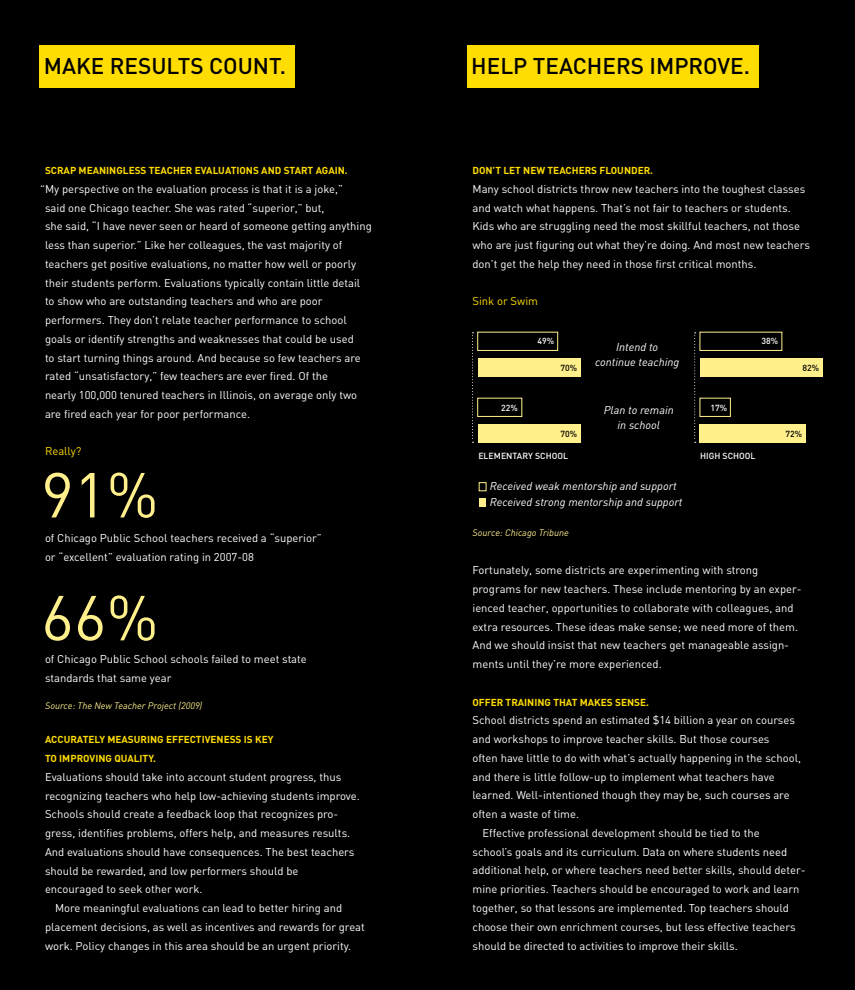
<style>
.page{position:relative;width:855px;height:990px;background:#000}
.page>*{position:absolute;margin:0;border:0;box-sizing:border-box;transform-origin:0 0}
.t1{font:62.5px "DIN";color:#fff08c}
.t2{font:500 22.5px "DIN";color:#000}
.t3{font:11.25px/18.8px "DIN";color:#fff}
.t4{font:italic 11.25px/15px "DIN";color:#fff;text-align:center}
.t5{font:11.25px "DIN";color:#fd0}
.t6{font:700 10px/18.8px "DIN";color:#fd0}
.t7{font:italic 9.38px "DIN";color:#fff08c}
.t8{font:500 8.75px "DIN";color:#fff}
.t9{font:500 8.75px "DIN";color:#000}
</style>
<div class="page">
<div style="left:39px;top:45px;width:256px;height:43px;background:#fd0"></div>
<div style="left:467px;top:45px;width:291px;height:43px;background:#fd0"></div>
<svg style="left:472px;top:332px;width:1px;height:111px"></svg>
<div style="left:478px;top:332px;width:80px;height:19px;border:1px solid #fff08c"></div>
<div style="left:478px;top:359px;width:103px;height:18px;background:#fff08c"></div>
<div style="left:478px;top:398px;width:44px;height:19px;border:1px solid #fff08c"></div>
<div style="left:478px;top:425px;width:103px;height:18px;background:#fff08c"></div>
<svg style="left:694px;top:332px;width:2px;height:111px"></svg>
<div style="left:700px;top:332px;width:82px;height:19px;border:1px solid #fff08c"></div>
<div style="left:700px;top:359px;width:123px;height:18px;background:#fff08c"></div>
<div style="left:700px;top:398px;width:31px;height:19px;border:1px solid #fff08c"></div>
<div style="left:700px;top:425px;width:106px;height:18px;background:#fff08c"></div>
<div style="left:479px;top:499px;width:7px;height:8px;background:#fff08c"></div>
<h2 class="t2" style="left:44px;top:52px;width:244px">MAKE RESULTS COUNT.</h2>
<p class="t6" style="left:45px;top:161px;width:304px">SCRAP MEANINGLESS TEACHER EVALUATIONS AND START AGAIN.</p>
<p class="t3" style="left:45px;top:179px;width:328px;text-indent:-5px">“My perspective on the evaluation process is that it is a joke,”<br>said one Chicago teacher. She was rated “superior,” but,<br>she said, “I have never seen or heard of someone getting anything less than superior.” Like her colleagues, the vast majority of teachers get positive evaluations, no matter how well or poorly their students perform. Evaluations typically contain little detail to show who are outstanding teachers and who are poor performers. They don’t relate teacher performance to school goals or identify strengths and weaknesses that could be used<br>to start turning things around. And because so few teachers are rated “unsatisfactory,” few teachers are ever fired. Of the<br>nearly 100,000 tenured teachers in Illinois, on average only two are fired each year for poor performance.</p>
<p class="t5" style="left:45px;top:444px;width:38px">Really?</p>
<h1 class="t1" style="left:41px;top:456px;width:119px">91%</h1>
<p class="t3" style="left:45px;top:529px;width:278px">of Chicago Public School teachers received a “superior” or “excellent” evaluation rating in 2007-08</p>
<h1 class="t1" style="left:41px;top:579px;width:119px">66%</h1>
<p class="t3" style="left:45px;top:649px;width:263px">of Chicago Public School schools failed to meet state standards that same year</p>
<p class="t7" style="left:45px;top:700px;width:159px">Source: The New Teacher Project (2009)</p>
<p class="t6" style="left:45px;top:730px;width:230px">ACCURATELY MEASURING EFFECTIVENESS IS KEY<br>TO IMPROVING QUALITY.</p>
<p class="t3" style="left:45px;top:767px;width:298px">Evaluations should take into account student progress, thus</p>
<p class="t3" style="left:45px;top:786px;width:316px">recognizing teachers who help low-achieving students improve.</p>
<p class="t3" style="left:45px;top:805px;width:295px">Schools should create a feedback loop that recognizes pro-</p>
<p class="t3" style="left:45px;top:823px;width:307px">gress, identifies problems, offers help, and measures results.</p>
<p class="t3" style="left:45px;top:842px;width:311px">And evaluations should have consequences. The best teachers</p>
<p class="t3" style="left:45px;top:861px;width:255px">should be rewarded, and low performers should be</p>
<p class="t3" style="left:45px;top:880px;width:159px">encouraged to seek other work.</p>
<p class="t3" style="left:55px;top:898px;width:289px">More meaningful evaluations can lead to better hiring and</p>
<p class="t3" style="left:45px;top:917px;width:321px">placement decisions, as well as incentives and rewards for great</p>
<p class="t3" style="left:45px;top:936px;width:308px">work. Policy changes in this area should be an urgent priority.</p>
<h2 class="t2" style="left:471px;top:52px;width:280px">HELP TEACHERS IMPROVE.</h2>
<p class="t6" style="left:472px;top:161px;width:182px">DON’T LET NEW TEACHERS FLOUNDER.</p>
<p class="t3" style="left:472px;top:179px;width:339px">Many school districts throw new teachers into the toughest classes and watch what happens. That’s not fair to teachers or students.<br>Kids who are struggling need the most skillful teachers, not those who are just figuring out what they’re doing. And most new teachers don’t get the help they need in those first critical months.</p>
<p class="t5" style="left:472px;top:294px;width:67px">Sink or Swim</p>
<p class="t8" style="left:501px;top:402px;width:18px">22%</p>
<p class="t8" style="left:537px;top:336px;width:18px">49%</p>
<p class="t9" style="left:560px;top:362px;width:18px">70%</p>
<p class="t9" style="left:560px;top:429px;width:18px">70%</p>
<p class="t4" style="left:595px;top:340px;width:86px">Intend to continue teaching</p>
<p class="t4" style="left:604px;top:402px;width:71px">Plan to remain in school</p>
<p class="t8" style="left:710px;top:402px;width:18px">17%</p>
<p class="t8" style="left:762px;top:336px;width:18px">38%</p>
<p class="t8" style="left:478px;top:450px;width:91px">ELEMENTARY SCHOOL</p>
<p class="t8" style="left:700px;top:450px;width:57px">HIGH SCHOOL</p>
<p class="t9" style="left:802px;top:362px;width:18px">82%</p>
<p class="t9" style="left:785px;top:429px;width:18px">72%</p>
<p class="t4" style="left:490px;top:478px;width:194px;line-height:16px;text-align:left">Received weak mentorship and support<br>Received strong mentorship and support</p>
<p class="t7" style="left:472px;top:526px;width:98px">Source: Chicago Tribune</p>
<p class="t3" style="left:472px;top:561px;width:331px">Fortunately, some districts are experimenting with strong programs for new teachers. These include mentoring by an exper&shy;ienced teacher, opportunities to collaborate with colleagues, and extra resources. These ideas make sense; we need more of them.<br>And we should insist that new teachers get manageable assign&shy;ments until they’re more experienced.</p>
<p class="t6" style="left:472px;top:692px;width:178px">OFFER TRAINING THAT MAKES SENSE.</p>
<p class="t3" style="left:472px;top:711px;width:324px">School districts spend an estimated $14 billion a year on courses</p>
<p class="t3" style="left:472px;top:730px;width:299px">and workshops to improve teacher skills. But those courses</p>
<p class="t3" style="left:472px;top:748px;width:330px">often have little to do with what’s actually happening in the school,</p>
<p class="t3" style="left:472px;top:767px;width:304px">and there is little follow-up to implement what teachers have</p>
<p class="t3" style="left:472px;top:786px;width:319px">learned. Well-intentioned though they may be, such courses are</p>
<p class="t3" style="left:472px;top:805px;width:108px">often a waste of time.</p>
<p class="t3" style="left:483px;top:823px;width:279px">Effective professional development should be tied to the</p>
<p class="t3" style="left:472px;top:842px;width:316px">school’s goals and its curriculum. Data on where students need</p>
<p class="t3" style="left:472px;top:861px;width:335px">additional help, or where teachers need better skills, should deter-</p>
<p class="t3" style="left:472px;top:880px;width:329px">mine priorities. Teachers should be encouraged to work and learn</p>
<p class="t3" style="left:472px;top:898px;width:318px">together, so that lessons are implemented. Top teachers should</p>
<p class="t3" style="left:472px;top:917px;width:325px">choose their own enrichment courses, but less effective teachers</p>
<p class="t3" style="left:472px;top:936px;width:267px">should be directed to activities to improve their skills.</p>
</div>
